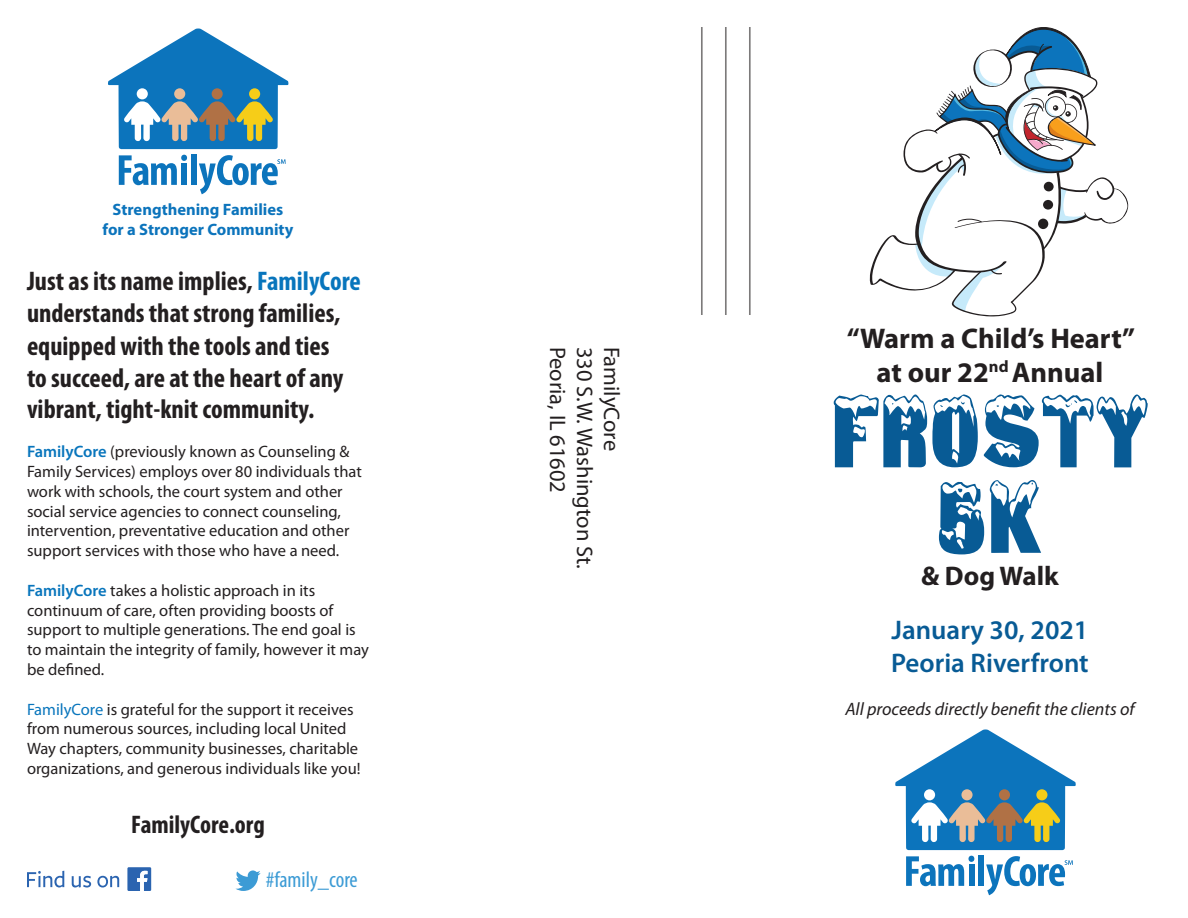
<style>
.page{position:relative;width:1188px;height:918px;background:#fff}
.page>*{position:absolute;margin:0;border:0;box-sizing:border-box;transform-origin:0 0}
.t1{font:90px/85.5px "Snowtop Caps";color:#085b95;text-align:center}
.t2{font:700 28.5px/34.2px "Myriad Pro";color:#231f20;text-align:center}
.t3{font:700 condensed 27px/32px "Myriad Pro";color:#231f20}
.t4{font:600 27px/32.4px "Myriad Pro";color:#085b95}
.t5{font:700 27px "Myriad Pro";color:#231f20}
.t6{font:700 condensed 25.5px "Myriad Pro";color:#231f20}
.t7{font:22.5px "Myriad Pro";color:#231f20}
.t8{font:condensed 22.5px "Myriad Pro";color:#3c9bd5}
.t9{font:18px "Minion Pro";color:#231f20}
.t10{font:italic 18px "Myriad Pro";color:#231f20}
.t11{font:16.5px/19.8px "Myriad Pro";color:#231f20}
.t12{font:700 16.5px/19.8px "Myriad Pro";color:#0c74bc;text-align:center}
.s1{color:#0875bc}
.s2{font-weight:600;color:#0875bc}
</style>
<div class="page">
<svg style="left:895px;top:729px;width:181px;height:121px"></svg>
<svg style="left:906px;top:856px;width:68px;height:30px"></svg>
<div style="left:969px;top:864px;width:5px;height:22px;background:#0c74bc"></div>
<div style="left:978px;top:856px;width:6px;height:30px;background:#0c74bc"></div>
<svg style="left:986px;top:856px;width:87px;height:39px"></svg>
<svg style="left:27px;top:871px;width:37px;height:17px"></svg>
<svg style="left:72px;top:876px;width:19px;height:12px"></svg>
<svg style="left:97px;top:876px;width:22px;height:12px"></svg>
<svg style="left:127px;top:867px;width:24px;height:24px"></svg>
<svg style="left:235px;top:870px;width:26px;height:21px"></svg>
<svg style="left:869px;top:27px;width:259px;height:290px"></svg>
<div style="left:1044px;top:182px;width:10px;height:9px;background:#231f20;border-radius:50%"></div>
<div style="left:1038px;top:219px;width:10px;height:10px;background:#231f20;border-radius:50%"></div>
<div style="left:1043px;top:200px;width:10px;height:10px;background:#231f20;border-radius:50%"></div>
<svg style="left:108px;top:28px;width:180px;height:121px"></svg>
<svg style="left:119px;top:155px;width:68px;height:30px"></svg>
<div style="left:181px;top:163px;width:6px;height:22px;background:#0c74bc"></div>
<div style="left:191px;top:155px;width:6px;height:30px;background:#0c74bc"></div>
<svg style="left:199px;top:155px;width:87px;height:39px"></svg>
<p class="t12" style="left:103px;top:199px;width:192px">Strengthening Families for a Stronger Community</p>
<h3 class="t3" style="left:27px;top:264px;width:335px">Just as its name implies, <span class="s1">FamilyCore </span>understands that strong families, equipped with the tools and ties<br>to succeed, are at the heart of any vibrant, tight-knit community.</h3>
<p class="t11" style="left:27px;top:442px;width:336px"><span class="s2">FamilyCore</span> (previously known as Counseling &amp; Family Services) employs over 80 individuals that work with schools, the court system and other social service agencies to connect counseling, intervention, preventative education and other support services with those who have a need.</p>
<p class="t11" style="left:27px;top:580px;width:343px"><span class="s2">FamilyCore</span> takes a holistic approach in its continuum of care, often providing boosts of support to multiple generations. The end goal is to maintain the integrity of family, however it may be defined.</p>
<p class="t11" style="left:27px;top:699px;width:335px"><span class="s1">FamilyCore</span> is grateful for the support it receives from numerous sources, including local United Way chapters, community businesses, charitable organizations, and generous individuals like you!</p>
<h3 class="t6" style="left:131px;top:808px;width:135px">FamilyCore.org</h3>
<h3 class="t8" style="left:266px;top:866px;width:94px">#family_core</h3>
<h3 class="t7" style="left:572px;top:346px;width:148px;rotate:90deg">Peoria, IL 61602</h3>
<h3 class="t7" style="left:599px;top:346px;width:224px;rotate:90deg">330 S.W. Washington St.</h3>
<h3 class="t7" style="left:626px;top:346px;width:106px;rotate:90deg">FamilyCore</h3>
<p class="t9" style="left:722px;top:27px;width:290px;rotate:90deg">________________________________</p>
<p class="t9" style="left:746px;top:27px;width:290px;rotate:90deg">________________________________</p>
<p class="t9" style="left:770px;top:27px;width:290px;rotate:90deg">________________________________</p>
<h2 class="t2" style="left:847px;top:320px;width:290px">“Warm a Child’s Heart” at our 22<sup>nd</sup> Annual</h2>
<h1 class="t1" style="left:831px;top:386px;width:320px">FROSTY<br>5K</h1>
<h3 class="t5" style="left:921px;top:559px;width:139px">&amp; Dog Walk</h3>
<h3 class="t4" style="left:891px;top:613px;width:199px">January 30, 2021<br>Peoria Riverfront</h3>
<p class="t10" style="left:845px;top:698px;width:291px">All proceeds directly benefit the clients of</p>
</div>
